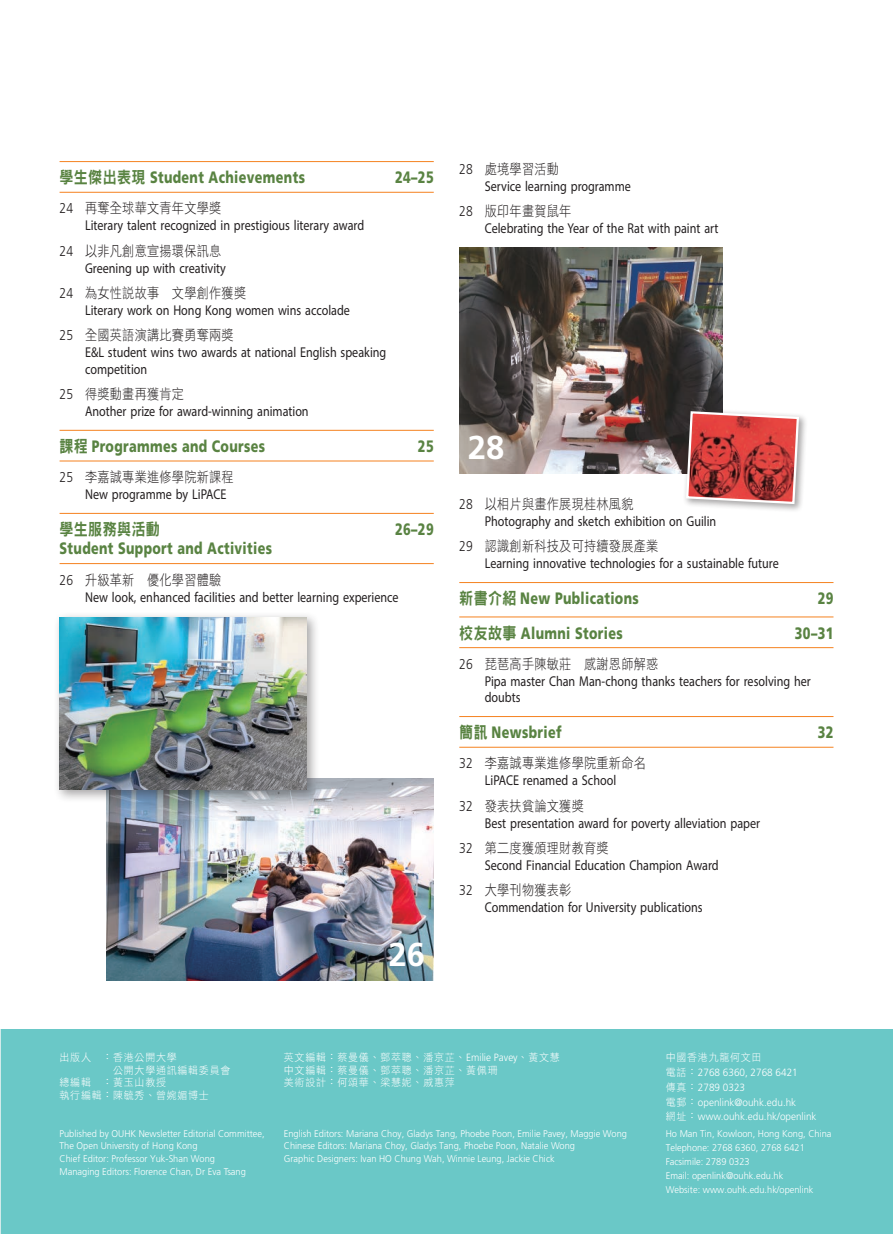
<style>
.page{position:relative;width:893px;height:1234px;background:#fff}
.page>*{position:absolute;margin:0;border:0;box-sizing:border-box;transform-origin:0 0}
.t1{font:700 33px "Frutiger LT Std";color:#fff}
.t2{font:900 16.5px "Frutiger LT Std";letter-spacing:.03em;color:#598342;scale:.76 1}
.t3{font:16.5px "DF Hei HK W9";letter-spacing:.025em;color:#598342;scale:.85 1}
.t4{font:14.25px/16.5px "Myriad Pro";color:#231f20;scale:.85 1}
.t5{font:14.25px "DF Hei HK W3";letter-spacing:.025em;color:#231f20;scale:.85 1}
.t6{font:10.5px/12.8px "DF Hei HK W3";letter-spacing:.075em;color:#fff;scale:.95 1}
.t7{font:300 10.5px/14.9px "Frutiger LT Std";color:#fff;scale:.95 1}
.t8{font:300 9.75px/12.8px "Frutiger LT Std";color:#fff;scale:.95 1}
.s1{font-family:"DF Hei HK W9";font-weight:400}
.s2{font-family:"Frutiger LT Std";font-weight:300}
.s3{font-family:"DF Hei HK W3";font-weight:400}
</style>
<div class="page">
<div style="left:0;top:1029px;width:893px;height:204px;background:#6ac8c7"></div>
<hr style="left:60px;top:161px;width:374px;height:1px;background:#f58220">
<hr style="left:60px;top:192px;width:374px;height:1px;background:#f58220">
<hr style="left:60px;top:430px;width:374px;height:1px;background:#f58220">
<hr style="left:60px;top:460px;width:374px;height:1px;background:#f58220">
<hr style="left:60px;top:513px;width:374px;height:1px;background:#f58220">
<hr style="left:60px;top:563px;width:374px;height:1px;background:#f58220">
<img style="left:106px;top:778px;width:328px;height:202px">
<div style="left:53px;top:610px;width:267px;height:193px;background:#231f20;opacity:.4"></div>
<img style="left:60px;top:617px;width:246px;height:172px">
<hr style="left:459px;top:582px;width:374px;height:1px;background:#f58220">
<hr style="left:459px;top:616px;width:374px;height:1px;background:#f58220">
<hr style="left:459px;top:647px;width:374px;height:1px;background:#f58220">
<hr style="left:459px;top:716px;width:374px;height:1px;background:#f58220">
<hr style="left:459px;top:746px;width:374px;height:1px;background:#f58220">
<img style="left:459px;top:248px;width:264px;height:225px">
<div style="left:682px;top:407px;width:126px;height:105px;background:#231f20;opacity:.4"></div>
<svg style="left:685px;top:410px;width:115px;height:95px;background:#c25957"></svg>
<p class="t2" style="left:60px;top:167px;width:324px"><span class="s1">學生傑出表現</span> Student Achievements</p>
<p class="t2" style="left:395px;top:167px;width:52px">24–25</p>
<p class="t5" style="left:60px;top:200px;width:192px"><span class="s2">24</span> 再奪全球華文青年文學獎</p>
<p class="t4" style="left:85px;top:217px;width:330px">Literary talent recognized in prestigious literary award</p>
<p class="t5" style="left:60px;top:243px;width:192px"><span class="s2">24</span> 以非凡創意宣揚環保訊息</p>
<p class="t4" style="left:85px;top:259px;width:167px">Greening up with creativity</p>
<p class="t5" style="left:60px;top:285px;width:221px"><span class="s2">24</span> 為女性說故事　文學創作獲獎</p>
<p class="t4" style="left:85px;top:302px;width:313px">Literary work on Hong Kong women wins accolade</p>
<p class="t5" style="left:60px;top:327px;width:206px"><span class="s2">25</span> 全國英語演講比賽勇奪兩獎</p>
<p class="t4" style="left:85px;top:344px;width:356px">E&amp;L student wins two awards at national English speaking competition</p>
<p class="t5" style="left:60px;top:386px;width:148px"><span class="s2">25</span> 得獎動畫再獲肯定</p>
<p class="t4" style="left:85px;top:403px;width:265px">Another prize for award-winning animation</p>
<p class="t2" style="left:60px;top:436px;width:272px"><span class="s1">課程</span> Programmes and Courses</p>
<p class="t2" style="left:418px;top:436px;width:22px">25</p>
<p class="t5" style="left:60px;top:469px;width:206px"><span class="s2">25</span> 李嘉誠專業進修學院新課程</p>
<p class="t4" style="left:85px;top:486px;width:168px">New programme by LiPACE</p>
<p class="t3" style="left:60px;top:520px;width:119px">學生服務與活動</p>
<p class="t2" style="left:395px;top:519px;width:52px">26–29</p>
<p class="t2" style="left:60px;top:538px;width:281px">Student Support and Activities</p>
<p class="t5" style="left:60px;top:572px;width:192px"><span class="s2">26</span> 升級革新　優化學習體驗</p>
<p class="t4" style="left:85px;top:588px;width:370px">New look, enhanced facilities and better learning experience</p>
<h1 class="t1" style="left:389px;top:935px;width:38px">26</h1>
<p class="t5" style="left:459px;top:161px;width:119px"><span class="s2">28</span> 處境學習活動</p>
<p class="t4" style="left:485px;top:178px;width:173px">Service learning programme</p>
<p class="t5" style="left:459px;top:203px;width:133px"><span class="s2">28</span> 版印年畫賀鼠年</p>
<p class="t4" style="left:485px;top:220px;width:276px">Celebrating the Year of the Rat with paint art</p>
<h1 class="t1" style="left:468px;top:428px;width:38px">28</h1>
<p class="t5" style="left:459px;top:496px;width:206px"><span class="s2">28</span> 以相片與畫作展現桂林風貌</p>
<p class="t4" style="left:485px;top:512px;width:274px">Photography and sketch exhibition on Guilin</p>
<p class="t5" style="left:459px;top:538px;width:236px"><span class="s2">29</span> 認識創新科技及可持續發展產業</p>
<p class="t4" style="left:485px;top:555px;width:347px">Learning innovative technologies for a sustainable future</p>
<p class="t2" style="left:459px;top:588px;width:238px"><span class="s1">新書介紹</span> New Publications</p>
<p class="t2" style="left:818px;top:588px;width:22px">29</p>
<p class="t2" style="left:459px;top:622px;width:216px"><span class="s1">校友故事</span> Alumni Stories</p>
<p class="t2" style="left:795px;top:622px;width:52px">30–31</p>
<p class="t5" style="left:459px;top:656px;width:236px"><span class="s2">26</span> 琵琶高手陳敏莊　感謝恩師解惑</p>
<p class="t4" style="left:485px;top:672px;width:385px">Pipa master Chan Man-chong thanks teachers for resolving her doubts</p>
<p class="t2" style="left:459px;top:722px;width:136px"><span class="s1">簡訊</span> Newsbrief</p>
<p class="t2" style="left:818px;top:722px;width:22px">32</p>
<p class="t5" style="left:459px;top:755px;width:221px"><span class="s2">32</span> 李嘉誠專業進修學院重新命名</p>
<p class="t4" style="left:485px;top:772px;width:156px">LiPACE renamed a School</p>
<p class="t5" style="left:459px;top:797px;width:148px"><span class="s2">32</span> 發表扶貧論文獲獎</p>
<p class="t4" style="left:485px;top:814px;width:325px">Best presentation award for poverty alleviation paper</p>
<p class="t5" style="left:459px;top:840px;width:177px"><span class="s2">32</span> 第二度獲頒理財教育獎</p>
<p class="t4" style="left:485px;top:856px;width:277px">Second Financial Education Champion Award</p>
<p class="t5" style="left:459px;top:882px;width:133px"><span class="s2">32</span> 大學刊物獲表彰</p>
<p class="t4" style="left:485px;top:898px;width:258px">Commendation for University publications</p>
<p class="t6" style="left:60px;top:1050px;width:125px">出版人　：香港公開大學</p>
<p class="t6" style="left:113px;top:1063px;width:125px">公開大學通訊編輯委員會</p>
<p class="t6" style="left:60px;top:1075px;width:114px">總編輯　：黃玉山教授</p>
<p class="t6" style="left:60px;top:1088px;width:159px">執行編輯：陳毓秀、曾婉媚博士</p>
<p class="t8" style="left:60px;top:1126px;width:218px">Published by OUHK Newsletter Editorial Committee, The Open University of Hong Kong<br>Chief Editor: Professor Yuk-Shan Wong<br>Managing Editors: Florence Chan, Dr Eva Tsang</p>
<p class="t6" style="left:284px;top:1050px;width:292px">英文編輯：蔡曼儀、鄧萃聰、潘京芷、<span class="s2">Emilie Pavey</span>、黃文慧中文編輯：蔡曼儀、鄧萃聰、潘京芷、黃佩珊<br>美術設計：何頌華、梁慧妮、戚惠萍</p>
<p class="t8" style="left:284px;top:1126px;width:363px">English Editors: Mariana Choy, Gladys Tang, Phoebe Poon, Emilie Pavey, Maggie Wong<br>Chinese Editors: Mariana Choy, Gladys Tang, Phoebe Poon, Natalie Wong<br>Graphic Designers: Ivan HO Chung Wah, Winnie Leung, Jackie Chick</p>
<p class="t6" style="left:666px;top:1050px;width:102px">中國香港九龍何文田</p>
<p class="t7" style="left:666px;top:1064px;width:160px"><span class="s3">電話：</span>2768 6360, 2768 6421<br><span class="s3">傳真：</span>2789 0323<br><span class="s3">電郵：</span>openlink@ouhk.edu.hk<br><span class="s3">網址：</span>www.ouhk.edu.hk/openlink</p>
<p class="t8" style="left:666px;top:1125px;width:176px;line-height:14.1px">Ho Man Tin, Kowloon, Hong Kong, China<br>Telephone: 2768 6360, 2768 6421<br>Facsimile: 2789 0323<br>Email: openlink@ouhk.edu.hk<br>Website: www.ouhk.edu.hk/openlink</p>
</div>
